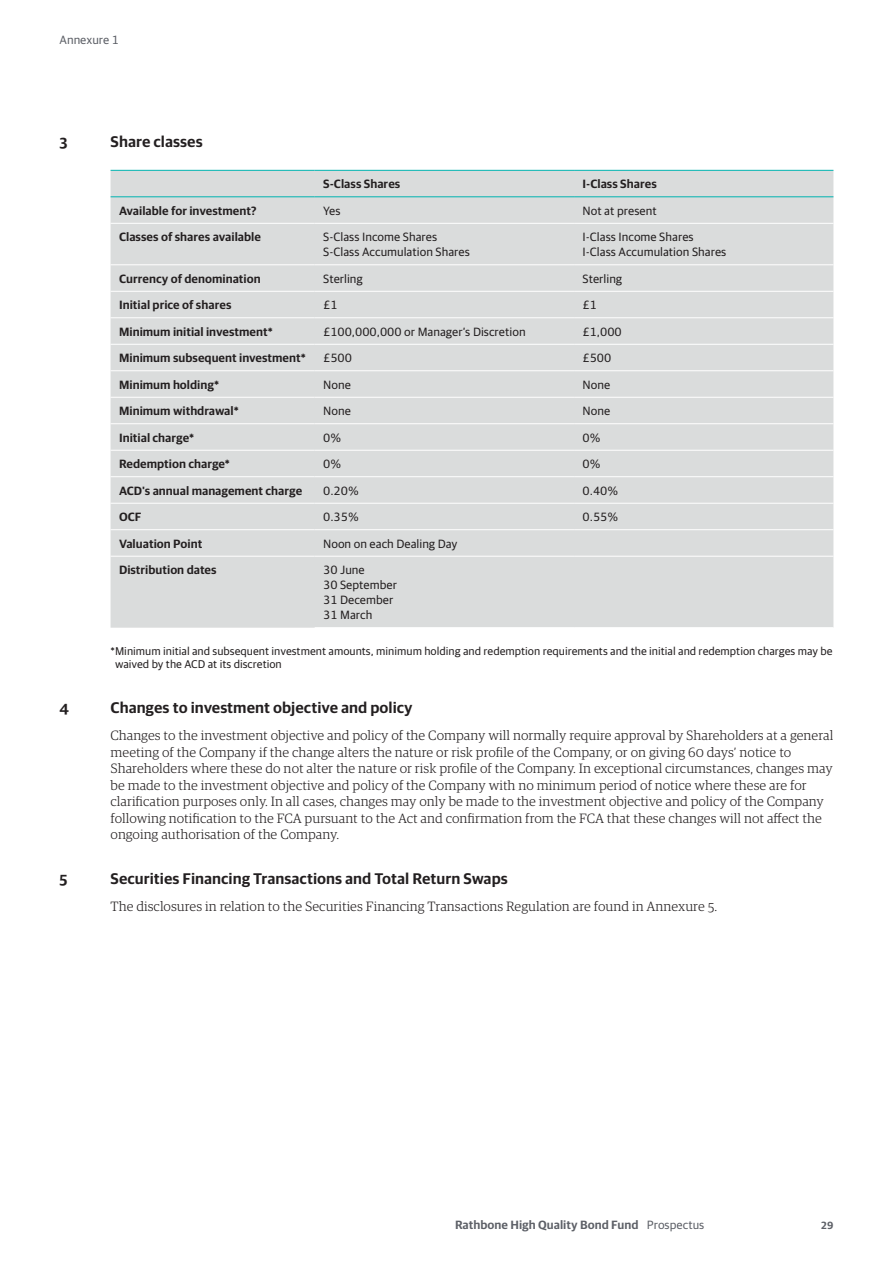
<style>
.page{position:relative;width:893px;height:1263px;background:#fff}
.page>*{position:absolute;margin:0;border:0;box-sizing:border-box;transform-origin:0 0}
.numbered_heading__no{font:600 15.45px "Guardian RTB Sans";color:#231f20}
.Body_text_9_11_full{font:300 13.5px/16.5px "Guardian RTB Egyp";color:#231f20}
.Table_sans_8_10_Semi{font:600 12px "Guardian RTB Sans";color:#231f20}
.Table_sans_8_10_Regu{font:12px "Guardian RTB Sans";color:#231f20}
.t1{font:600 12px "Guardian RTB Sans";color:#5d6067}
.t2{font:12px "Guardian RTB Sans";color:#5d6067}
.numbered_heading__no-2{font:11.25px/13.5px "Guardian RTB Sans";color:#231f20}
.t3{font:600 10.5px "Guardian RTB Sans";color:#5d6067}
.s1{font-weight:400}
</style>
<div class="page">
<div style="left:111px;top:171px;width:722px;height:457px;background:#dadcdc"></div>
<hr style="left:111px;top:223px;width:204px;height:1px;background:#fff">
<hr style="left:315px;top:223px;width:259px;height:1px;background:#fff">
<hr style="left:574px;top:223px;width:259px;height:1px;background:#fff">
<hr style="left:111px;top:264px;width:204px;height:1px;background:#fff">
<hr style="left:315px;top:264px;width:259px;height:1px;background:#fff">
<hr style="left:574px;top:264px;width:259px;height:1px;background:#fff">
<hr style="left:111px;top:291px;width:204px;height:1px;background:#fff">
<hr style="left:315px;top:291px;width:259px;height:1px;background:#fff">
<hr style="left:574px;top:291px;width:259px;height:1px;background:#fff">
<hr style="left:111px;top:317px;width:204px;height:1px;background:#fff">
<hr style="left:315px;top:317px;width:259px;height:1px;background:#fff">
<hr style="left:574px;top:317px;width:259px;height:1px;background:#fff">
<hr style="left:111px;top:344px;width:204px;height:1px;background:#fff">
<hr style="left:315px;top:344px;width:259px;height:1px;background:#fff">
<hr style="left:574px;top:344px;width:259px;height:1px;background:#fff">
<hr style="left:111px;top:370px;width:204px;height:1px;background:#fff">
<hr style="left:315px;top:370px;width:259px;height:1px;background:#fff">
<hr style="left:574px;top:370px;width:259px;height:1px;background:#fff">
<hr style="left:111px;top:397px;width:204px;height:1px;background:#fff">
<hr style="left:315px;top:397px;width:259px;height:1px;background:#fff">
<hr style="left:574px;top:397px;width:259px;height:1px;background:#fff">
<hr style="left:111px;top:423px;width:204px;height:1px;background:#fff">
<hr style="left:315px;top:423px;width:259px;height:1px;background:#fff">
<hr style="left:574px;top:423px;width:259px;height:1px;background:#fff">
<hr style="left:111px;top:450px;width:204px;height:1px;background:#fff">
<hr style="left:315px;top:450px;width:259px;height:1px;background:#fff">
<hr style="left:574px;top:450px;width:259px;height:1px;background:#fff">
<hr style="left:111px;top:476px;width:204px;height:1px;background:#fff">
<hr style="left:315px;top:476px;width:259px;height:1px;background:#fff">
<hr style="left:574px;top:476px;width:259px;height:1px;background:#fff">
<hr style="left:111px;top:503px;width:204px;height:1px;background:#fff">
<hr style="left:315px;top:503px;width:259px;height:1px;background:#fff">
<hr style="left:574px;top:503px;width:259px;height:1px;background:#fff">
<hr style="left:111px;top:529px;width:204px;height:1px;background:#fff">
<hr style="left:315px;top:529px;width:259px;height:1px;background:#fff">
<hr style="left:574px;top:529px;width:259px;height:1px;background:#fff">
<hr style="left:111px;top:556px;width:204px;height:1px;background:#fff">
<hr style="left:315px;top:556px;width:259px;height:1px;background:#fff">
<hr style="left:574px;top:556px;width:259px;height:1px;background:#fff">
<hr style="left:111px;top:170px;width:204px;height:1px;background:#00b3b0">
<hr style="left:315px;top:170px;width:259px;height:1px;background:#00b3b0">
<hr style="left:574px;top:170px;width:259px;height:1px;background:#00b3b0">
<hr style="left:111px;top:196px;width:204px;height:1px;background:#00b3b0">
<hr style="left:315px;top:196px;width:259px;height:1px;background:#00b3b0">
<hr style="left:574px;top:196px;width:259px;height:1px;background:#00b3b0">
<hr style="left:315px;top:627px;width:259px;height:1px;background:#fff">
<hr style="left:574px;top:627px;width:259px;height:1px;background:#fff">
<p class="t2" style="left:60px;top:31px;width:61px">Annexure 1</p>
<p class="numbered_heading__no" style="left:60px;top:130px;width:10px">3</p>
<p class="numbered_heading__no" style="left:111px;top:130px;width:94px">Share classes</p>
<p class="Table_sans_8_10_Semi" style="left:323px;top:175px;width:79px">S-Class Shares</p>
<p class="Table_sans_8_10_Semi" style="left:583px;top:175px;width:76px">I-Class Shares</p>
<p class="Table_sans_8_10_Semi" style="left:119px;top:202px;width:139px">Available for investment?</p>
<p class="Table_sans_8_10_Regu" style="left:323px;top:202px;width:19px">Yes</p>
<p class="Table_sans_8_10_Regu" style="left:583px;top:202px;width:76px">Not at present</p>
<p class="Table_sans_8_10_Semi" style="left:119px;top:228px;width:143px">Classes of shares available</p>
<p class="Table_sans_8_10_Regu" style="left:323px;top:229px;width:116px">S-Class Income Shares</p>
<p class="Table_sans_8_10_Regu" style="left:323px;top:244px;width:148px">S-Class Accumulation Shares</p>
<p class="Table_sans_8_10_Regu" style="left:583px;top:229px;width:113px">I-Class Income Shares</p>
<p class="Table_sans_8_10_Regu" style="left:583px;top:244px;width:145px">I-Class Accumulation Shares</p>
<p class="Table_sans_8_10_Semi" style="left:119px;top:270px;width:143px">Currency of denomination</p>
<p class="Table_sans_8_10_Regu" style="left:323px;top:270px;width:41px">Sterling</p>
<p class="Table_sans_8_10_Regu" style="left:583px;top:270px;width:41px">Sterling</p>
<p class="Table_sans_8_10_Semi" style="left:119px;top:296px;width:114px">Initial price of shares</p>
<p class="Table_sans_8_10_Regu" style="left:323px;top:297px;width:16px">£1</p>
<p class="Table_sans_8_10_Regu" style="left:583px;top:297px;width:16px">£1</p>
<p class="Table_sans_8_10_Semi" style="left:119px;top:323px;width:155px">Minimum initial investment*</p>
<p class="Table_sans_8_10_Regu" style="left:323px;top:323px;width:204px">£100,000,000 or Manager’s Discretion</p>
<p class="Table_sans_8_10_Regu" style="left:583px;top:323px;width:41px">£1,000</p>
<p class="Table_sans_8_10_Semi" style="left:119px;top:349px;width:188px">Minimum subsequent investment*</p>
<p class="Table_sans_8_10_Regu" style="left:323px;top:349px;width:30px">£500</p>
<p class="Table_sans_8_10_Regu" style="left:583px;top:349px;width:30px">£500</p>
<p class="Table_sans_8_10_Semi" style="left:119px;top:376px;width:102px">Minimum holding*</p>
<p class="Table_sans_8_10_Regu" style="left:323px;top:376px;width:29px">None</p>
<p class="Table_sans_8_10_Regu" style="left:583px;top:376px;width:29px">None</p>
<p class="Table_sans_8_10_Semi" style="left:119px;top:402px;width:121px">Minimum withdrawal*</p>
<p class="Table_sans_8_10_Regu" style="left:323px;top:402px;width:29px">None</p>
<p class="Table_sans_8_10_Regu" style="left:583px;top:402px;width:29px">None</p>
<p class="Table_sans_8_10_Semi" style="left:119px;top:429px;width:77px">Initial charge*</p>
<p class="Table_sans_8_10_Regu" style="left:323px;top:429px;width:19px">0%</p>
<p class="Table_sans_8_10_Regu" style="left:583px;top:429px;width:19px">0%</p>
<p class="Table_sans_8_10_Semi" style="left:119px;top:455px;width:112px">Redemption charge*</p>
<p class="Table_sans_8_10_Regu" style="left:323px;top:455px;width:19px">0%</p>
<p class="Table_sans_8_10_Regu" style="left:583px;top:455px;width:19px">0%</p>
<p class="Table_sans_8_10_Semi" style="left:119px;top:482px;width:185px">ACD's annual management charge</p>
<p class="Table_sans_8_10_Regu" style="left:323px;top:482px;width:37px">0.20%</p>
<p class="Table_sans_8_10_Regu" style="left:583px;top:482px;width:37px">0.40%</p>
<p class="Table_sans_8_10_Semi" style="left:119px;top:508px;width:24px">OCF</p>
<p class="Table_sans_8_10_Regu" style="left:323px;top:508px;width:37px">0.35%</p>
<p class="Table_sans_8_10_Regu" style="left:583px;top:508px;width:37px">0.55%</p>
<p class="Table_sans_8_10_Semi" style="left:119px;top:535px;width:85px">Valuation Point</p>
<p class="Table_sans_8_10_Regu" style="left:323px;top:535px;width:136px">Noon on each Dealing Day</p>
<p class="Table_sans_8_10_Semi" style="left:119px;top:561px;width:99px">Distribution dates</p>
<p class="Table_sans_8_10_Regu" style="left:323px;top:561px;width:43px">30 June</p>
<p class="Table_sans_8_10_Regu" style="left:323px;top:576px;width:75px">30 September</p>
<p class="Table_sans_8_10_Regu" style="left:323px;top:591px;width:72px">31 December</p>
<p class="Table_sans_8_10_Regu" style="left:323px;top:606px;width:51px">31 March</p>
<p class="numbered_heading__no-2" style="left:115px;top:643px;width:719px;text-indent:-4px">*Minimum initial and subsequent investment amounts, minimum holding and redemption requirements and the initial and redemption charges may be waived by the ACD at its discretion</p>
<p class="numbered_heading__no" style="left:60px;top:696px;width:11px">4</p>
<p class="numbered_heading__no" style="left:111px;top:696px;width:304px">Changes to investment objective and policy</p>
<p class="Body_text_9_11_full" style="left:111px;top:726px;width:724px">Changes to the investment objective and policy of the Company will normally require approval by Shareholders at a general meeting of the Company if the change alters the nature or risk profile of the Company, or on giving 60 days’ notice to Shareholders where these do not alter the nature or risk profile of the Company. In exceptional circumstances, changes may be made to the investment objective and policy of the Company with no minimum period of notice where these are for clarification purposes only. In all cases, changes may only be made to the investment objective and policy of the Company following notification to the FCA pursuant to the Act and confirmation from the FCA that these changes will not affect the ongoing authorisation of the Company.</p>
<p class="numbered_heading__no" style="left:60px;top:867px;width:10px">5</p>
<p class="numbered_heading__no" style="left:111px;top:867px;width:399px">Securities Financing Transactions and Total Return Swaps</p>
<p class="Body_text_9_11_full" style="left:111px;top:897px;width:608px">The disclosures in relation to the Securities Financing Transactions Regulation are found in Annexure 5.</p>
<p class="t1" style="left:455px;top:1216px;width:251px">Rathbone High Quality Bond Fund <span class="s1">Prospectus</span></p>
<p class="t3" style="left:821px;top:1217px;width:14px">29</p>
</div>
